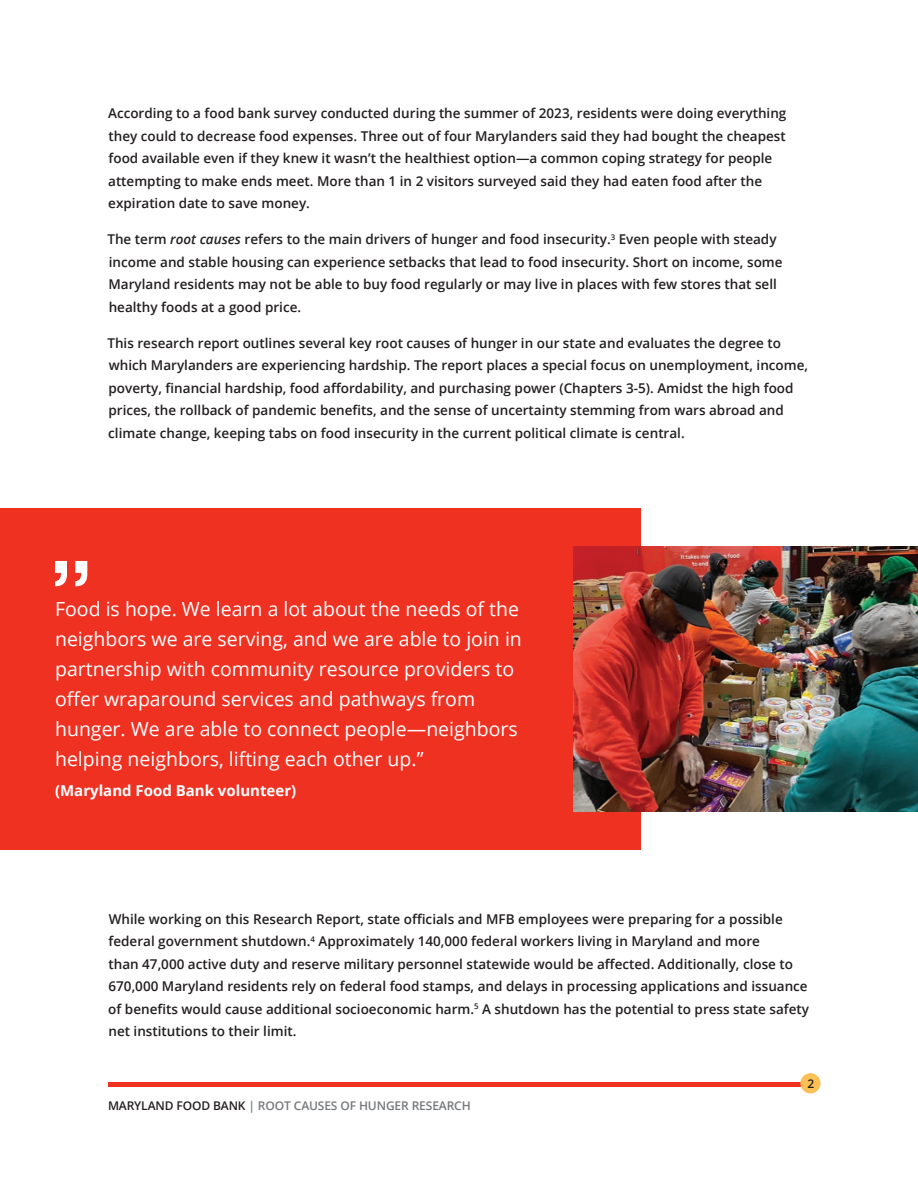
<style>
.page{position:relative;width:918px;height:1188px;background:#fff}
.page>*{position:absolute;margin:0;border:0;box-sizing:border-box;transform-origin:0 0}
.t1{font:19.5px/30px "Open Sans";color:#fff}
.t2{font:700 15px "Open Sans";color:#fff}
.t3{font:600 13.5px/22.5px "Open Sans";color:#231f20}
.t4{font:600 12px "Open Sans";letter-spacing:-.01em;color:#76787b}
.t5{font:600 12px "Open Sans";color:#231f20}
.s1{font-style:italic}
.s2{color:#231f20}
</style>
<div class="page">
<hr style="left:108px;top:1082px;width:702px;height:4px;background:#ef3122">
<div style="left:800px;top:1073px;width:21px;height:20px;background:#fdc056;border-radius:50%"></div>
<div style="left:0;top:508px;width:640px;height:341px;background:#ef3122"></div>
<img style="left:574px;top:546px;width:344px;height:265px">
<svg style="left:55px;top:561px;width:32px;height:25px"></svg>
<p class="t3" style="left:108px;top:102px;width:680px">According to a food bank survey conducted during the summer of 2023, residents were doing everything they could to decrease food expenses. Three out of four Marylanders said they had bought the cheapest food available even if they knew it wasn’t the healthiest option—a common coping strategy for people attempting to make ends meet. More than 1 in 2 visitors surveyed said they had eaten food after the expiration date to save money.</p>
<p class="t3" style="left:107px;top:228px;width:677px">The term <span class="s1">root causes</span> refers to the main drivers of hunger and food insecurity.<sup>3</sup> Even people with steady income and stable housing can experience setbacks that lead to food insecurity. Short on income, some Maryland residents may not be able to buy food regularly or may live in places with few stores that sell healthy foods at a good price.</p>
<p class="t3" style="left:107px;top:331px;width:702px">This research report outlines several key root causes of hunger in our state and evaluates the degree to which Marylanders are experiencing hardship. The report places a special focus on unemployment, income, poverty, financial hardship, food affordability, and purchasing power (Chapters 3-5). Amidst the high food prices, the rollback of pandemic benefits, and the sense of uncertainty stemming from wars abroad and climate change, keeping tabs on food insecurity in the current political climate is central.</p>
<p class="t1" style="left:55px;top:594px;width:468px">Food is hope. We learn a lot about the needs of the neighbors we are serving, and we are able to join in partnership with community resource providers to offer wraparound services and pathways from hunger. We are able to connect people—neighbors helping neighbors, lifting each other up.”</p>
<p class="t2" style="left:55px;top:780px;width:243px">(Maryland Food Bank volunteer)</p>
<p class="t3" style="left:108px;top:907px;width:702px">While working on this Research Report, state officials and MFB employees were preparing for a possible federal government shutdown.<sup>4</sup> Approximately 140,000 federal workers living in Maryland and more<br>than 47,000 active duty and reserve military personnel statewide would be affected. Additionally, close to 670,000 Maryland residents rely on federal food stamps, and delays in processing applications and issuance of benefits would cause additional socioeconomic harm.<sup>5</sup> A shutdown has the potential to press state safety net institutions to their limit.</p>
<p class="t4" style="left:108px;top:1097px;width:364px"><span class="s2">MARYLAND FOOD BANK</span> | ROOT CAUSES OF HUNGER RESEARCH</p>
<p class="t5" style="left:807px;top:1075px;width:8px">2</p>
</div>
